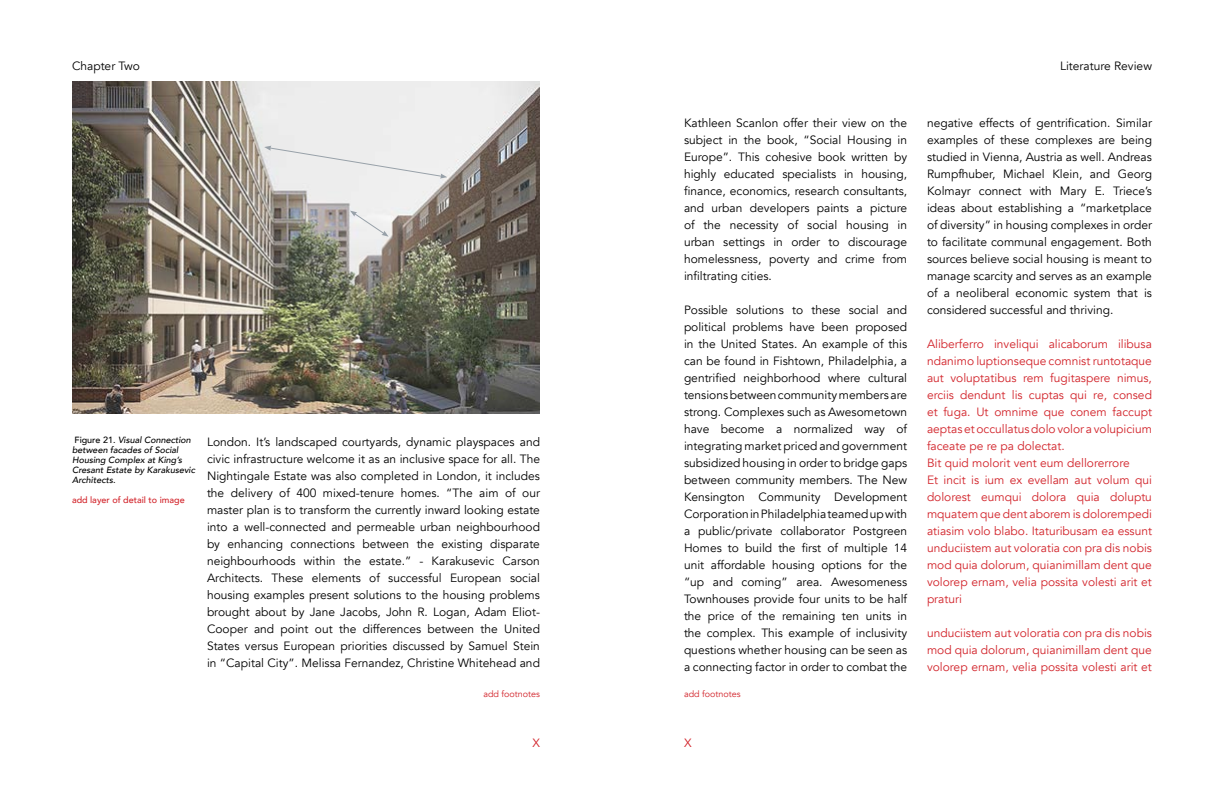
<style>
.page{position:relative;width:1224px;height:792px;background:#fff}
.page>*{position:absolute;margin:0;border:0;box-sizing:border-box;transform-origin:0 0}
.t1{font:12px/17px "Avenir";color:#000;text-align:justify}
.t2{font:12px/17px "Avenir";color:#d2232a}
.t3{font:italic 500 9px/10px "Avenir";color:#000}
.t4{font:9px "Avenir";color:#d2232a}
.t5{font:500 9px "Avenir";color:#d2232a}
.s1{font-style:normal}
</style>
<div class="page">
<img style="left:72px;top:81px;width:468px;height:333px">
<div style="left:264px;top:146px;width:183px;height:33px;background:#ededed"></div>
<svg style="left:350px;top:211px;width:39px;height:26px"></svg>
<p class="t1" style="left:72px;top:58px;width:69px">Chapter Two</p>
<p class="t3" style="left:72px;top:435px;width:125px"><span class="s1">Figure 21.</span> Visual Connection between facades of Social<br>Housing Complex at King’s<br>Cresant Estate by Karakusevic<br>Architects.</p>
<p class="t5" style="left:72px;top:492px;width:114px">add layer of detail to image</p>
<p class="t1" style="left:207px;top:434px;width:335px">London. It’s landscaped courtyards, dynamic playspaces and civic infrastructure welcome it as an inclusive space for all. The Nightingale Estate was also completed in London, it includes the delivery of 400 mixed-tenure homes. “The aim of our master plan is to transform the currently inward looking estate into a well-connected and permeable urban neighbourhood by enhancing connections between the existing disparate neighbourhoods within the estate.” - Karakusevic Carson Architects. These elements of successful European social housing examples present solutions to the housing problems brought about by Jane Jacobs, John R. Logan, Adam Eliot-Cooper and point out the differences between the United States versus European priorities discussed by Samuel Stein in “Capital City”. Melissa Fernandez, Christine Whitehead and</p>
<p class="t4" style="left:483px;top:688px;width:58px">add footnotes</p>
<p class="t2" style="left:532px;top:735px;width:9px">X</p>
<p class="t1" style="left:684px;top:114px;width:225px">Kathleen Scanlon offer their view on the subject in the book, “Social Housing in Europe”. This cohesive book written by highly educated specialists in housing, finance, economics, research consultants, and urban developers paints a picture of the necessity of social housing in urban settings in order to discourage homelessness, poverty and crime from infiltrating cities.</p>
<p class="t1" style="left:684px;top:301px;width:225px">Possible solutions to these social and political problems have been proposed in the United States. An example of this can be found in Fishtown, Philadelphia, a gentrified neighborhood where cultural tensions between community members are strong. Complexes such as Awesometown have become a normalized way of integrating market priced and government subsidized housing in order to bridge gaps between community members. The New Kensington Community Development Corporation in Philadelphia teamed up with a public/private collaborator Postgreen Homes to build the first of multiple 14 unit affordable housing options for the “up and coming” area. Awesomeness Townhouses provide four units to be half the price of the remaining ten units in the complex. This example of inclusivity questions whether housing can be seen as a connecting factor in order to combat the</p>
<p class="t4" style="left:684px;top:688px;width:58px">add footnotes</p>
<p class="t2" style="left:684px;top:735px;width:9px">X</p>
<p class="t1" style="left:1060px;top:58px;width:93px">Literature Review</p>
<p class="t1" style="left:927px;top:114px;width:227px">negative effects of gentrification. Similar examples of these complexes are being studied in Vienna, Austria as well. Andreas Rumpfhuber, Michael Klein, and Georg Kolmayr connect with Mary E. Triece’s ideas about establishing a “marketplace of diversity” in housing complexes in order to facilitate communal engagement. Both sources believe social housing is meant to manage scarcity and serves as an example of a neoliberal economic system that is considered successful and thriving.</p>
<p class="t2" style="left:927px;top:335px;width:227px">Aliberferro inveliqui alicaborum ilibusa ndanimo luptionseque comnist runtotaque aut voluptatibus rem fugitaspere nimus, erciis dendunt lis cuptas qui re, consed et fuga. Ut omnime que conem faccupt aeptas et occullatus dolo volor a volupicium faceate pe re pa dolectat.<br>Bit quid molorit vent eum dellorerrore<br>Et incit is ium ex evellam aut volum qui dolorest eumqui dolora quia doluptu mquatem que dent aborem is dolorempedi atiasim volo blabo. Itaturibusam ea essunt unduciistem aut voloratia con pra dis nobis mod quia dolorum, quianimillam dent que volorep ernam, velia possita volesti arit et praturi</p>
<p class="t2" style="left:927px;top:624px;width:227px;text-align:justify">unduciistem aut voloratia con pra dis nobis mod quia dolorum, quianimillam dent que volorep ernam, velia possita volesti arit et</p>
</div>
